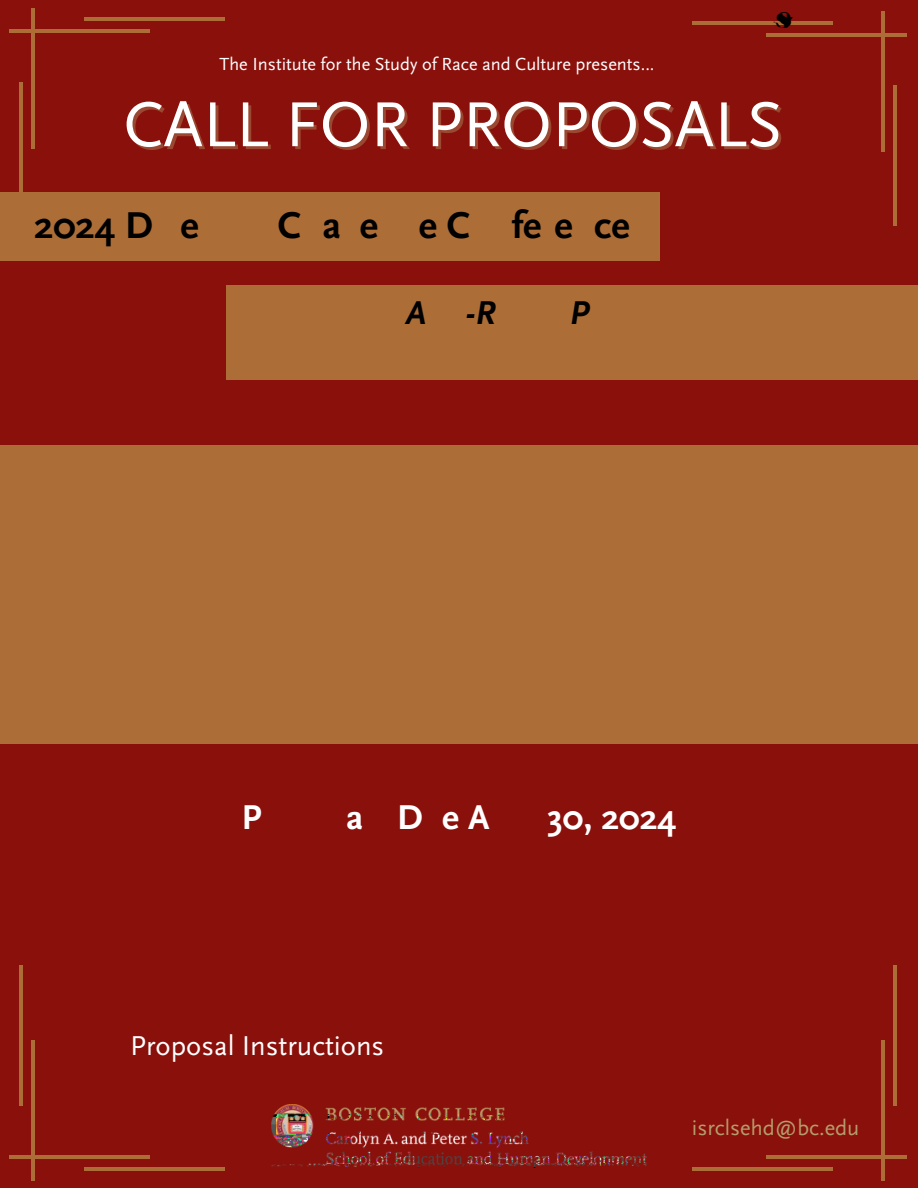
<style>
.page{position:relative;width:918px;height:1188px;background:#8a100b}
.page>*{position:absolute;margin:0;border:0;box-sizing:border-box;transform-origin:0 0}
.t1{font:66.3px "Scala Sans OT";color:#fff}
.t2{font:700 39px "Scala Sans OT";letter-spacing:.335em;color:#000}
.t3{font:700 39px "Scala Sans OT";letter-spacing:.125em;color:#000}
.t4{font:700 36px "Scala Sans OT";color:#fff}
.t5{font:italic 700 34.5px "Scala Sans OT";color:#000}
.t6{font:28.5px "Scala Sans OT";color:#fff}
.t7{font:22.35px "Scala Sans OT";color:#b59c6b}
.t8{font:18.3px "Scala Sans OT";color:#fff}
</style>
<div class="page">
<img style="left:272px;top:1105px;width:374px;height:63px">
<hr style="left:893px;top:966px;width:4px;height:140px;background:#ac6d37">
<hr style="left:692px;top:1167px;width:141px;height:3px;background:#ac6d37">
<hr style="left:882px;top:1040px;width:3px;height:140px;background:#ac6d37">
<hr style="left:766px;top:1155px;width:141px;height:4px;background:#ac6d37">
<hr style="left:20px;top:82px;width:3px;height:141px;background:#ac6d37">
<hr style="left:84px;top:18px;width:140px;height:3px;background:#ac6d37">
<hr style="left:31px;top:8px;width:4px;height:140px;background:#ac6d37">
<hr style="left:10px;top:30px;width:140px;height:3px;background:#ac6d37">
<div style="left:0;top:445px;width:918px;height:298px;background:#ac6d37"></div>
<hr style="left:692px;top:21px;width:141px;height:4px;background:#ac6d37">
<hr style="left:893px;top:85px;width:4px;height:141px;background:#ac6d37">
<hr style="left:766px;top:33px;width:141px;height:3px;background:#ac6d37">
<hr style="left:882px;top:11px;width:3px;height:141px;background:#ac6d37">
<hr style="left:84px;top:1167px;width:140px;height:3px;background:#ac6d37">
<hr style="left:20px;top:966px;width:3px;height:140px;background:#ac6d37">
<hr style="left:10px;top:1155px;width:140px;height:4px;background:#ac6d37">
<hr style="left:31px;top:1040px;width:4px;height:140px;background:#ac6d37">
<div style="left:0;top:192px;width:659px;height:69px;background:#ac6d37"></div>
<div style="left:226px;top:285px;width:692px;height:95px;background:#ac6d37"></div>
<h2 class="t8" style="left:220px;top:53px;width:437px">The Institute for the Study of Race and Culture presents...</h2>
<p class="t5" style="left:767px;top:291px;width:20px">S</p>
<h5 class="t1" style="left:123px;top:84px;width:661px">CALL FOR PROPOSALS</h5>
<h3 class="t3" style="left:34px;top:202px;width:166px">2024 D e</h3>
<h3 class="t2" style="left:278px;top:202px;width:353px">Cae eC feece</h3>
<p class="t5" style="left:406px;top:291px;width:91px">A -R</p>
<p class="t5" style="left:570px;top:291px;width:21px">P</p>
<p class="t4" style="left:241px;top:795px;width:22px">P</p>
<p class="t4" style="left:346px;top:795px;width:145px">a DeA</p>
<p class="t4" style="left:547px;top:795px;width:131px">30, 2024</p>
<h1 class="t6" style="left:130px;top:1028px;width:256px">Proposal Instructions</h1>
<p class="t7" style="left:692px;top:1114px;width:169px">isrclsehd@bc.edu</p>
</div>
